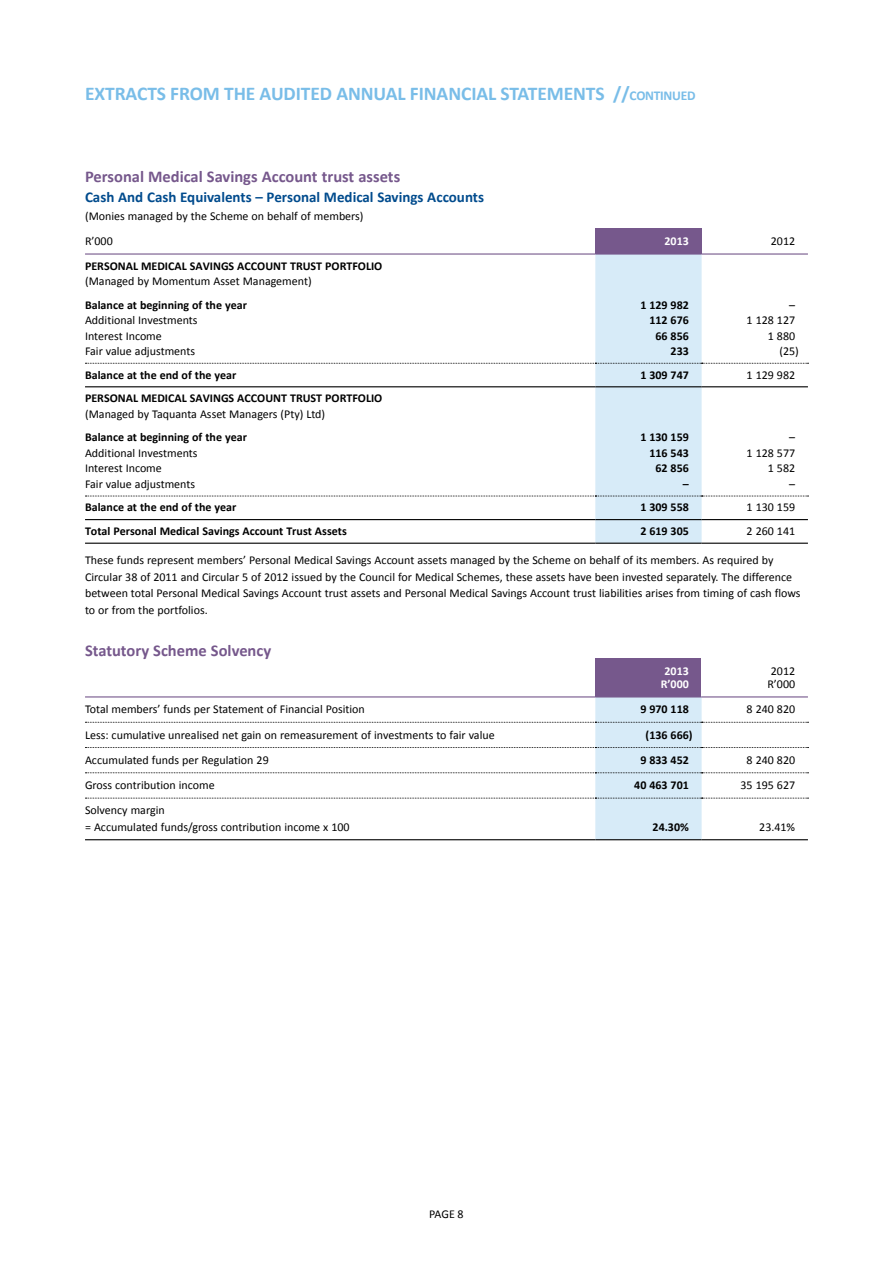
<style>
.page{position:relative;width:893px;height:1263px;background:#fff}
.page>*{position:absolute;margin:0;border:0;box-sizing:border-box;transform-origin:0 0}
.t1{font:700 19.5px "Calibri";letter-spacing:-.005em;color:#79bde8}
.t2{font:700 16.5px "Calibri";color:#76588c}
.t3{font:700 15px "Calibri";color:#004b8d}
.t4{font:12px/16.5px "Calibri";color:#000}
.t5{font:700 12px "Calibri";color:#000}
.t6{font:700 12px/13.5px "Calibri";color:#fff;text-align:center}
.s1{font-size:13.5px}
</style>
<div class="page">
<div style="left:595px;top:229px;width:107px;height:25px;background:#76588c"></div>
<hr style="left:702px;top:253px;width:106px;height:2px;background:#76588c">
<svg style="left:85px;top:254px;width:723px;height:289px"></svg>
<hr style="left:85px;top:386px;width:510px;height:1px;background:#000">
<hr style="left:595px;top:386px;width:107px;height:1px;background:#000">
<hr style="left:702px;top:386px;width:106px;height:1px;background:#000">
<hr style="left:85px;top:519px;width:510px;height:1px;background:#000">
<hr style="left:595px;top:519px;width:107px;height:1px;background:#000">
<hr style="left:702px;top:519px;width:106px;height:1px;background:#000">
<hr style="left:85px;top:543px;width:510px;height:1px;background:#000">
<hr style="left:595px;top:543px;width:107px;height:1px;background:#000">
<hr style="left:702px;top:543px;width:106px;height:1px;background:#000">
<hr style="left:85px;top:253px;width:510px;height:2px;background:#76588c">
<div style="left:595px;top:658px;width:107px;height:39px;background:#76588c"></div>
<hr style="left:85px;top:696px;width:510px;height:1px;background:#76588c">
<hr style="left:702px;top:696px;width:106px;height:1px;background:#76588c">
<svg style="left:85px;top:697px;width:723px;height:142px"></svg>
<hr style="left:85px;top:839px;width:510px;height:1px;background:#000">
<hr style="left:595px;top:839px;width:107px;height:1px;background:#000">
<hr style="left:702px;top:839px;width:106px;height:1px;background:#000">
<h1 class="t1" style="left:85px;top:81px;width:612px">EXTRACTS FROM THE AUDITED ANNUAL FINANCIAL STATEMENTS //<span class="s1">CONTINUED</span></h1>
<h2 class="t2" style="left:85px;top:166px;width:317px">Personal Medical Savings Account trust assets</h2>
<p class="t3" style="left:85px;top:187px;width:401px">Cash And Cash Equivalents – Personal Medical Savings Accounts</p>
<p class="t4" style="left:85px;top:204px;width:280px;line-height:24.9px">(Monies managed by the Scheme on behalf of members)<br>R’000</p>
<p class="t6" style="left:664px;top:234px;width:26px">2013</p>
<p class="t4" style="left:771px;top:233px;width:26px">2012</p>
<p class="t5" style="left:85px;top:258px;width:299px">PERSONAL MEDICAL SAVINGS ACCOUNT TRUST PORTFOLIO</p>
<p class="t4" style="left:85px;top:273px;width:228px">(Managed by Momentum Asset Management)</p>
<p class="t5" style="left:85px;top:297px;width:163px">Balance at beginning of the year</p>
<p class="t5" style="left:640px;top:297px;width:50px">1 129 982</p>
<p class="t4" style="left:789px;top:296px;width:7px">–</p>
<p class="t4" style="left:85px;top:312px;width:114px">Additional Investments</p>
<p class="t5" style="left:649px;top:312px;width:41px">112 676</p>
<p class="t4" style="left:747px;top:312px;width:50px">1 128 127</p>
<p class="t4" style="left:85px;top:327px;width:78px">Interest Income</p>
<p class="t5" style="left:655px;top:328px;width:35px">66 856</p>
<p class="t4" style="left:768px;top:327px;width:29px">1 880</p>
<p class="t4" style="left:85px;top:343px;width:112px">Fair value adjustments</p>
<p class="t5" style="left:671px;top:343px;width:20px">233</p>
<p class="t4" style="left:779px;top:343px;width:21px">(25)</p>
<p class="t5" style="left:85px;top:367px;width:153px">Balance at the end of the year</p>
<p class="t5" style="left:640px;top:367px;width:50px">1 309 747</p>
<p class="t4" style="left:747px;top:366px;width:50px">1 129 982</p>
<p class="t5" style="left:85px;top:391px;width:299px">PERSONAL MEDICAL SAVINGS ACCOUNT TRUST PORTFOLIO</p>
<p class="t4" style="left:85px;top:406px;width:242px">(Managed by Taquanta Asset Managers (Pty) Ltd)</p>
<p class="t5" style="left:85px;top:430px;width:163px">Balance at beginning of the year</p>
<p class="t5" style="left:640px;top:430px;width:50px">1 130 159</p>
<p class="t4" style="left:789px;top:429px;width:7px">–</p>
<p class="t4" style="left:85px;top:445px;width:114px">Additional Investments</p>
<p class="t5" style="left:649px;top:445px;width:41px">116 543</p>
<p class="t4" style="left:747px;top:445px;width:50px">1 128 577</p>
<p class="t4" style="left:85px;top:460px;width:78px">Interest Income</p>
<p class="t5" style="left:655px;top:461px;width:35px">62 856</p>
<p class="t4" style="left:768px;top:460px;width:29px">1 582</p>
<p class="t4" style="left:85px;top:476px;width:112px">Fair value adjustments</p>
<p class="t5" style="left:683px;top:476px;width:7px">–</p>
<p class="t4" style="left:789px;top:476px;width:7px">–</p>
<p class="t5" style="left:85px;top:500px;width:153px">Balance at the end of the year</p>
<p class="t5" style="left:640px;top:500px;width:50px">1 309 558</p>
<p class="t4" style="left:747px;top:499px;width:50px">1 130 159</p>
<p class="t5" style="left:85px;top:523px;width:263px">Total Personal Medical Savings Account Trust Assets</p>
<p class="t5" style="left:640px;top:523px;width:50px">2 619 305</p>
<p class="t4" style="left:747px;top:523px;width:50px">2 260 141</p>
<p class="t4" style="left:85px;top:552px;width:717px">These funds represent members’ Personal Medical Savings Account assets managed by the Scheme on behalf of its members. As required by Circular 38 of 2011 and Circular 5 of 2012 issued by the Council for Medical Schemes, these assets have been invested separately. The difference between total Personal Medical Savings Account trust assets and Personal Medical Savings Account trust liabilities arises from timing of cash flows to or from the portfolios.</p>
<h2 class="t2" style="left:85px;top:640px;width:188px">Statutory Scheme Solvency</h2>
<p class="t6" style="left:661px;top:664px;width:30px">2013<br>R’000</p>
<p class="t4" style="left:767px;top:664px;width:29px;line-height:13.5px">2012<br>R’000</p>
<p class="t4" style="left:85px;top:701px;width:281px">Total members’ funds per Statement of Financial Position</p>
<p class="t5" style="left:640px;top:702px;width:50px">9 970 118</p>
<p class="t4" style="left:747px;top:701px;width:50px">8 240 820</p>
<p class="t4" style="left:85px;top:726px;width:411px">Less: cumulative unrealised net gain on remeasurement of investments to fair value</p>
<p class="t5" style="left:646px;top:727px;width:48px">(136 666)</p>
<p class="t4" style="left:85px;top:752px;width:185px">Accumulated funds per Regulation 29</p>
<p class="t5" style="left:640px;top:752px;width:50px">9 833 452</p>
<p class="t4" style="left:747px;top:752px;width:50px">8 240 820</p>
<p class="t4" style="left:85px;top:777px;width:131px">Gross contribution income</p>
<p class="t5" style="left:634px;top:777px;width:56px">40 463 701</p>
<p class="t4" style="left:740px;top:777px;width:56px">35 195 627</p>
<p class="t4" style="left:85px;top:802px;width:266px">Solvency margin<br>= Accumulated funds/gross contribution income x 100</p>
<p class="t5" style="left:653px;top:819px;width:38px">24.30%</p>
<p class="t4" style="left:759px;top:819px;width:37px">23.41%</p>
<p class="t4" style="left:429px;top:1206px;width:36px">PAGE 8</p>
</div>
